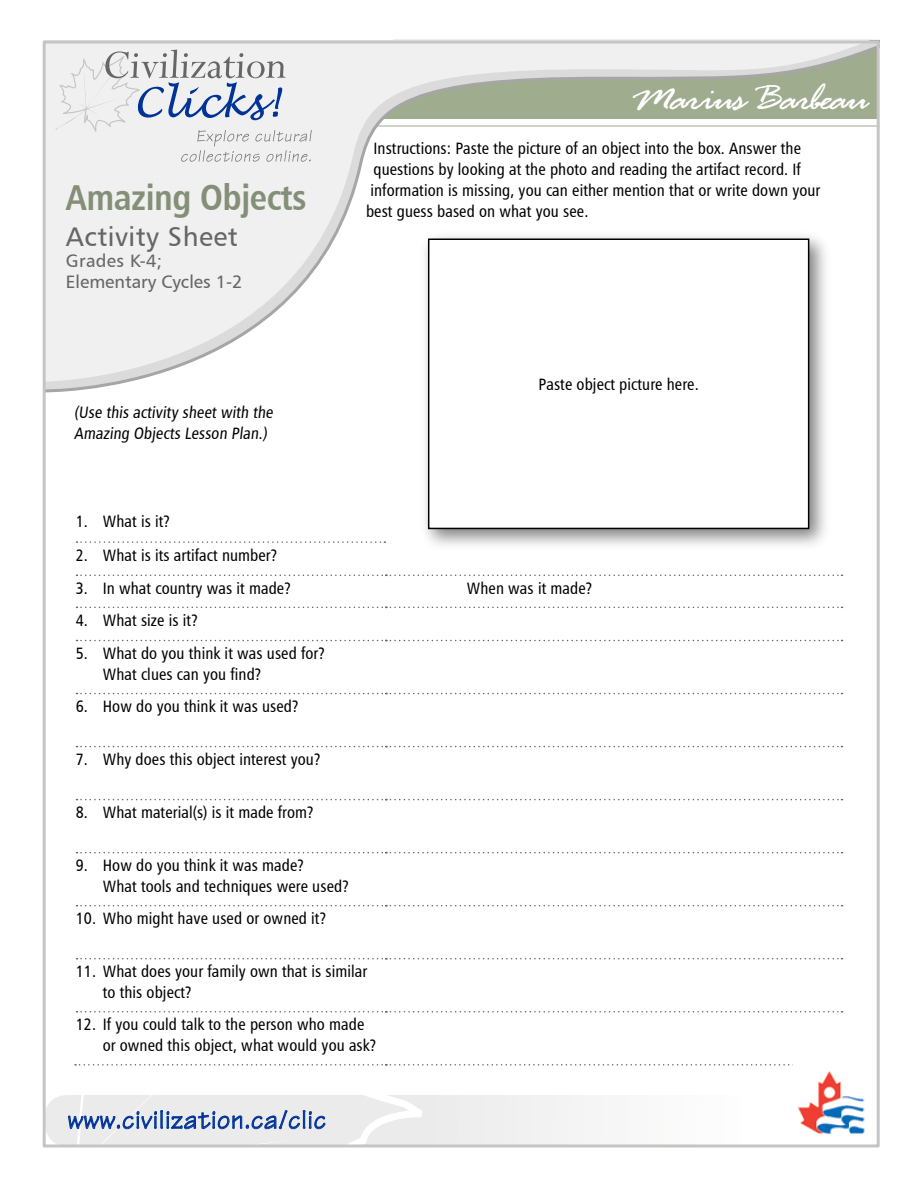
<style>
.page{position:relative;width:918px;height:1188px;background:#fff}
.page>*{position:absolute;margin:0;border:0;box-sizing:border-box;transform-origin:0 0}
.t1{font:40.5px "Cage";letter-spacing:-.03em;color:#fff;scale:1.1 1}
.t2{font:36px "Humanist 777 BT Bold Condensed B";letter-spacing:-.01em;color:#848f77}
.t3{font:27px "Technical Plain";letter-spacing:.03em;color:#039}
.t4{font:27px "Humanist 777 BT Roman B";letter-spacing:.02em;color:#666}
.t5{font:18px/21px "Humanist 777 BT Roman B";color:#666}
.Bullets_NumberedList{font:16.5px/21px "Humanist 777 BT Roman Condensed B";letter-spacing:.005em;color:#000}
.Text{font:16.5px/21px "Humanist 777 BT Roman Condensed B";letter-spacing:.005em;color:#000}
.Bullet_1{font:16.5px "Humanist 777 BT Roman Condensed B";letter-spacing:.005em;color:#000}
</style>
<div class="page">
<svg style="left:76px;top:541px;width:309px;height:2px"></svg>
<svg style="left:76px;top:575px;width:767px;height:1px"></svg>
<svg style="left:76px;top:607px;width:767px;height:1px"></svg>
<svg style="left:76px;top:640px;width:767px;height:1px"></svg>
<svg style="left:76px;top:693px;width:767px;height:1px"></svg>
<svg style="left:76px;top:746px;width:767px;height:1px"></svg>
<svg style="left:76px;top:799px;width:767px;height:1px"></svg>
<svg style="left:76px;top:852px;width:767px;height:1px"></svg>
<svg style="left:76px;top:905px;width:767px;height:1px"></svg>
<svg style="left:76px;top:958px;width:767px;height:1px"></svg>
<svg style="left:76px;top:1011px;width:767px;height:2px"></svg>
<svg style="left:75px;top:1064px;width:718px;height:2px"></svg>
<div style="left:419px;top:230px;width:413px;height:321px;background:#000;opacity:.5"></div>
<div style="left:429px;top:239px;width:380px;height:289px;background:#fff"></div>
<svg style="left:47px;top:1095px;width:538px;height:48px"></svg>
<img style="left:797px;top:1071px;width:68px;height:63px">
<svg style="left:47px;top:39px;width:826px;height:347px"></svg>
<svg style="left:55px;top:50px;width:257px;height:112px"></svg>
<div style="left:9px;top:4px;width:383px;height:36px;background:#fff"></div>
<p class="t2" style="left:66px;top:174px;width:242px">Amazing Objects</p>
<p class="t4" style="left:66px;top:219px;width:173px">Activity Sheet</p>
<p class="t5" style="left:66px;top:249px;width:178px">Grades K-4;<br>Elementary Cycles 1-2</p>
<p class="Text" style="left:74px;top:402px;width:203px">(Use this activity sheet with the<br>Amazing Objects Lesson Plan.)</p>
<p class="t1" style="left:631px;top:81px;width:218px">Marius Barbeau</p>
<p class="Text" style="left:374px;top:138px;width:429px">Instructions: Paste the picture of an object into the box. Answer the</p>
<p class="Text" style="left:374px;top:159px;width:429px">questions by looking at the photo and reading the artifact record. If</p>
<p class="Text" style="left:370px;top:180px;width:451px">information is missing, you can either mention that or write down your</p>
<p class="Text" style="left:366px;top:201px;width:224px">best guess based on what you see.</p>
<p class="Text" style="left:539px;top:374px;width:162px">Paste object picture here.</p>
<p class="Bullet_1" style="left:76px;top:512px;width:96px">1. What is it?</p>
<p class="Bullets_NumberedList" style="left:76px;top:544px;width:203px">2. What is its artifact number?</p>
<p class="Bullets_NumberedList" style="left:76px;top:577px;width:217px">3. In what country was it made?</p>
<p class="Bullets_NumberedList" style="left:467px;top:577px;width:127px">When was it made?</p>
<p class="Bullets_NumberedList" style="left:76px;top:609px;width:124px">4. What size is it?</p>
<p class="Bullets_NumberedList" style="left:103px;top:643px;width:224px;text-indent:-27px">5. What do you think it was used for?<br>What clues can you find?</p>
<p class="Bullets_NumberedList" style="left:76px;top:696px;width:224px">6. How do you think it was used?</p>
<p class="Bullets_NumberedList" style="left:76px;top:749px;width:246px">7. Why does this object interest you?</p>
<p class="Bullets_NumberedList" style="left:76px;top:802px;width:240px">8. What material(s) is it made from?</p>
<p class="Bullets_NumberedList" style="left:103px;top:855px;width:248px;text-indent:-27px">9. How do you think it was made?<br>What tools and techniques were used?</p>
<p class="Bullets_NumberedList" style="left:76px;top:908px;width:252px">10. Who might have used or owned it?</p>
<p class="Bullets_NumberedList" style="left:103px;top:961px;width:266px;text-indent:-27px">11. What does your family own that is similar to this object?</p>
<p class="Bullets_NumberedList" style="left:103px;top:1014px;width:275px;text-indent:-27px">12. If you could talk to the person who made or owned this object, what would you ask?</p>
<p class="t3" style="left:68px;top:1103px;width:260px">www.civilization.ca/clic</p>
</div>
